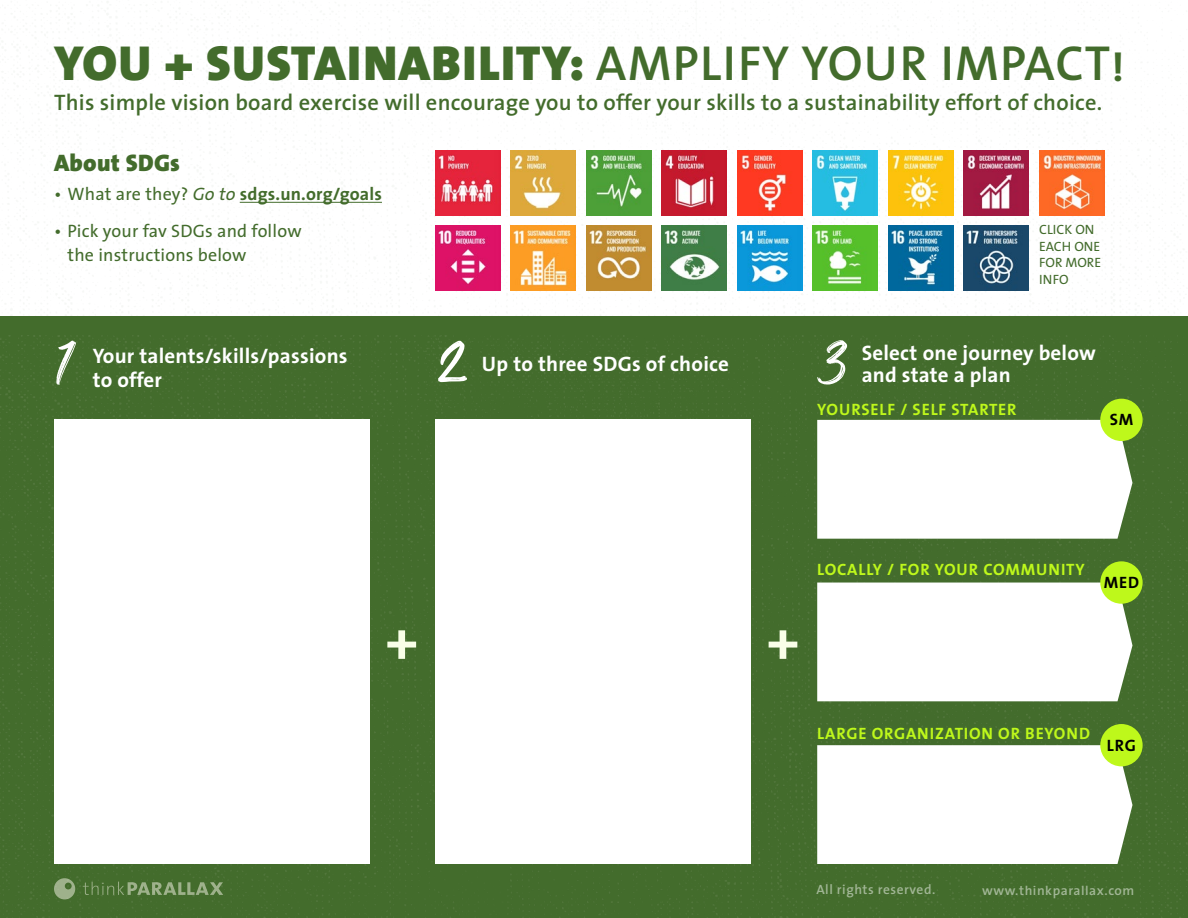
<style>
.page{position:relative;width:1188px;height:918px;background:#fff}
.page>*{position:absolute;margin:0;border:0;box-sizing:border-box;transform-origin:0 0}
.t1{font:81px "Brighnesy";color:#fff}
.t2{font:700 55.5px "The Sans";color:#f9fee8}
.t3{font:49.5px "The Sans Black Caps";letter-spacing:.025em;color:#436c2c}
.t4{font:900 24px "The Sans";letter-spacing:.01em;color:#436c2c}
.t5{font:600 22.5px "The Sans";letter-spacing:.01em;color:#436c2c}
.t6{font:700 21px/24px "The Sans";letter-spacing:.01em;color:#fff}
.t7{font:18px/24px "The Sans";letter-spacing:.01em;color:#436c2c}
.t8{font:700 18px "The Sans";letter-spacing:.01em;color:#436c2c}
.t9{font:16.5px "The Sans Bold Caps";letter-spacing:.05em;color:#bef81b}
.t10{font:16.5px "The Sans Bold Caps";letter-spacing:.05em;color:#000}
.t11{font:600 13.5px "The Sans";letter-spacing:.04em;color:#a1b695}
.t12{font:13.5px/16.5px "The Sans";color:#436c2c}
.s1{font-family:"The Sans Semi Bold Caps"}
.s2{font-weight:400}
.s3{font-weight:400;font-style:italic}
</style>
<div class="page">
<img style="left:2px;top:1px;width:1164px;height:315px">
<div style="left:0;top:316px;width:1188px;height:602px;background:#436c2c"></div>
<img style="left:0;top:335px;width:1188px;height:583px">
<hr style="left:240px;top:202px;width:142px;height:1px;background:#436c2c">
<img style="left:435px;top:150px;width:65px;height:65px">
<img style="left:511px;top:150px;width:65px;height:65px">
<img style="left:586px;top:150px;width:65px;height:65px">
<img style="left:662px;top:150px;width:65px;height:65px">
<img style="left:737px;top:150px;width:65px;height:65px">
<img style="left:813px;top:150px;width:65px;height:65px">
<img style="left:888px;top:150px;width:65px;height:65px">
<img style="left:964px;top:150px;width:65px;height:65px">
<img style="left:1039px;top:150px;width:65px;height:65px">
<img style="left:435px;top:225px;width:65px;height:65px">
<img style="left:511px;top:225px;width:65px;height:65px">
<img style="left:586px;top:225px;width:65px;height:65px">
<img style="left:662px;top:225px;width:65px;height:65px">
<img style="left:737px;top:225px;width:65px;height:65px">
<img style="left:813px;top:225px;width:65px;height:65px">
<img style="left:888px;top:225px;width:65px;height:65px">
<img style="left:964px;top:225px;width:65px;height:65px">
<div style="left:54px;top:420px;width:315px;height:444px;background:#fff"></div>
<div style="left:435px;top:420px;width:315px;height:444px;background:#fff"></div>
<div style="left:817px;top:745px;width:315px;height:119px;background:#fff"></div>
<div style="left:817px;top:420px;width:315px;height:119px;background:#fff"></div>
<div style="left:817px;top:583px;width:315px;height:118px;background:#fff"></div>
<svg style="left:54px;top:878px;width:21px;height:21px"></svg>
<svg style="left:83px;top:882px;width:140px;height:13px"></svg>
<div style="left:1100px;top:399px;width:43px;height:42px;background:#bef81b;border-radius:50%"></div>
<div style="left:1100px;top:561px;width:43px;height:43px;background:#bef81b;border-radius:50%"></div>
<div style="left:1100px;top:724px;width:43px;height:42px;background:#bef81b;border-radius:50%"></div>
<h3 class="t3" style="left:54px;top:21px;width:1072px">YOU + SUSTAINABILITY: <span class="s1">AMPLIFY YOUR IMPACT!</span></h3>
<p class="t5" style="left:54px;top:84px;width:1050px">This simple vision board exercise will encourage you to offer your skills to a sustainability effort of choice.</p>
<p class="t4" style="left:54px;top:142px;width:128px">About SDGs</p>
<p class="t8" style="left:54px;top:178px;width:329px"><span class="s2">• What are they?</span> <span class="s3">Go to</span> sdgs.un.org/goals</p>
<p class="t7" style="left:68px;top:218px;width:236px;text-indent:-13px">• Pick your fav SDGs and follow the instructions below</p>
<p class="t12" style="left:1039px;top:221px;width:64px">CLICK ON<br>EACH ONE<br>FOR MORE<br>INFO</p>
<h1 class="t1" style="left:54px;top:321px;width:21px">1</h1>
<h1 class="t1" style="left:436px;top:321px;width:34px">2</h1>
<h1 class="t1" style="left:816px;top:321px;width:33px">3</h1>
<p class="t6" style="left:93px;top:343px;width:256px">Your talents/skills/passions to offer</p>
<p class="t6" style="left:482px;top:351px;width:249px">Up to three SDGs of choice</p>
<p class="t6" style="left:862px;top:340px;width:236px">Select one journey below</p>
<p class="t6" style="left:862px;top:363px;width:151px">and state a plan</p>
<p class="t9" style="left:817px;top:395px;width:201px">YOURSELF / SELF STARTER</p>
<p class="t10" style="left:1110px;top:406px;width:25px">SM</p>
<h2 class="t2" style="left:386px;top:594px;width:33px">+</h2>
<h2 class="t2" style="left:767px;top:594px;width:33px">+</h2>
<p class="t9" style="left:817px;top:556px;width:269px">LOCALLY / FOR YOUR COMMUNITY</p>
<p class="t10" style="left:1104px;top:569px;width:37px">MED</p>
<p class="t9" style="left:817px;top:720px;width:274px">LARGE ORGANIZATION OR BEYOND</p>
<p class="t10" style="left:1107px;top:731px;width:31px">LRG</p>
<p class="t11" style="left:816px;top:878px;width:121px">All rights reserved.</p>
<p class="t11" style="left:982px;top:879px;width:154px">www.thinkparallax.com</p>
</div>
